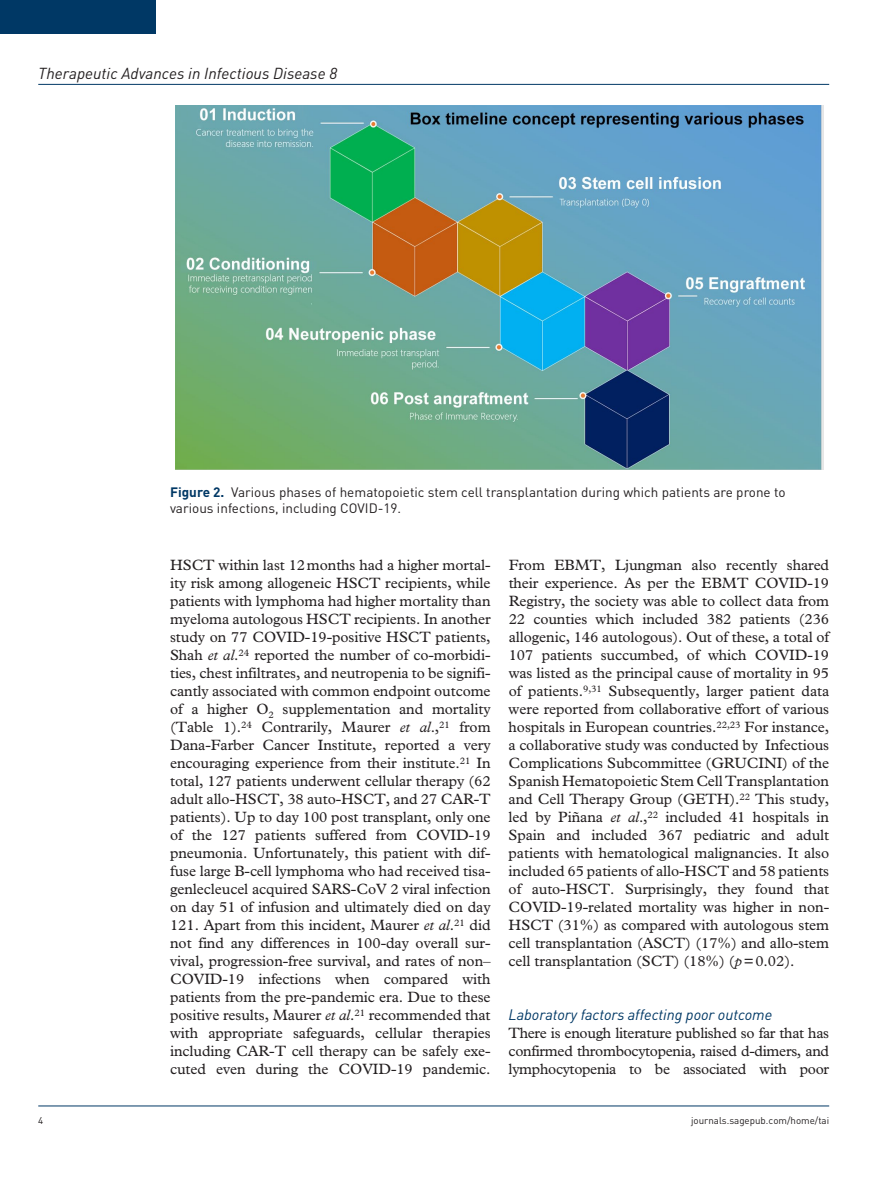
<style>
.page{position:relative;width:893px;height:1191px;background:#fff}
.page>*{position:absolute;margin:0;border:0;box-sizing:border-box;transform-origin:0 0}
.t1{font:italic 15.75px "DIN";color:#231f20}
.t2{font:15px/18px "Plantin Std";letter-spacing:-.005em;color:#231f20;text-align:justify}
.t3{font:italic 15px "DIN";letter-spacing:-.005em;color:#003865}
.t4{font:13.5px/15.8px "DIN";color:#231f20}
.t5{font:9.75px "DIN";color:#231f20}
.s1{font-weight:700;color:#003865}
.s2{font-style:italic}
</style>
<div class="page">
<hr style="left:38px;top:84px;width:791px;height:1px;background:#003865">
<hr style="left:38px;top:1105px;width:791px;height:1px;background:#003865">
<div style="left:0;top:0;width:155px;height:34px;background:#003865"></div>
<img style="left:176px;top:106px;width:648px;height:363px">
<p class="t1" style="left:38px;top:63px;width:300px">Therapeutic Advances in Infectious Disease 8</p>
<p class="t4" style="left:170px;top:484px;width:617px"><span class="s1">Figure 2.</span> Various phases of hematopoietic stem cell transplantation during which patients are prone to various infections, including COVID-19.</p>
<p class="t2" style="left:170px;top:556px;width:322px">HSCT within last 12months had a higher mortal&shy;ity risk among allogeneic HSCT recipients, while patients with lymphoma had higher mortality than myeloma autologous HSCT recipients. In another study on 77 COVID-19-positive HSCT patients, Shah <span class="s2">et al</span>.<sup>24</sup> reported the number of co-morbidi&shy;ties, chest infiltrates, and neutropenia to be signifi&shy;cantly associated with common endpoint outcome of a higher O<sub>2</sub> supplementation and mortality (Table 1).<sup>24</sup> Contrarily, Maurer <span class="s2">et al</span>.,<sup>21</sup> from Dana-Farber Cancer Institute, reported a very encouraging experience from their institute.<sup>21</sup> In total, 127 patients underwent cellular therapy (62 adult allo-HSCT, 38 auto-HSCT, and 27 CAR-T patients). Up to day 100 post transplant, only one of the 127 patients suffered from COVID-19 pneumonia. Unfortunately, this patient with dif&shy;fuse large B-cell lymphoma who had received tisa&shy;genlecleucel acquired SARS-CoV 2 viral infection on day 51 of infusion and ultimately died on day 121. Apart from this incident, Maurer <span class="s2">et al</span>.<sup>21</sup> did not find any differences in 100-day overall sur&shy;vival, progression-free survival, and rates of non– COVID-19 infections when compared with patients from the pre-pandemic era. Due to these positive results, Maurer <span class="s2">et al</span>.<sup>21</sup> recommended that with appropriate safeguards, cellular therapies including CAR-T cell therapy can be safely exe&shy;cuted even during the COVID-19 pandemic.</p>
<p class="t2" style="left:509px;top:556px;width:322px">From EBMT, Ljungman also recently shared their experience. As per the EBMT COVID-19<br>Registry, the society was able to collect data from 22 counties which included 382 patients (236 allogenic, 146 autologous). Out of these, a total of 107 patients succumbed, of which COVID-19 was listed as the principal cause of mortality in 95 of patients.<sup>9,31</sup> Subsequently, larger patient data were reported from collaborative effort of various hospitals in European countries.<sup>22,23</sup> For instance, a collaborative study was conducted by Infectious Complications Subcommittee (GRUCINI) of the Spanish Hematopoietic Stem Cell Transplantation and Cell Therapy Group (GETH).<sup>22</sup> This study, led by Piñana <span class="s2">et al</span>.,<sup>22</sup> included 41 hospitals in Spain and included 367 pediatric and adult patients with hematological malignancies. It also included 65 patients of allo-HSCT and 58 patients of auto-HSCT. Surprisingly, they found that COVID-19-related mortality was higher in non-HSCT (31%) as compared with autologous stem cell transplantation (ASCT) (17%) and allo-stem cell transplantation (SCT) (18%) (<span class="s2">p</span>=0.02).</p>
<p class="t3" style="left:509px;top:1005px;width:265px">Laboratory factors affecting poor outcome</p>
<p class="t2" style="left:509px;top:1024px;width:322px">There is enough literature published so far that has confirmed thrombocytopenia, raised d-dimers, and lymphocytopenia to be associated with poor</p>
<p class="t5" style="left:38px;top:1114px;width:7px">4</p>
<p class="t5" style="left:691px;top:1114px;width:140px">journals.sagepub.com/home/tai</p>
</div>
